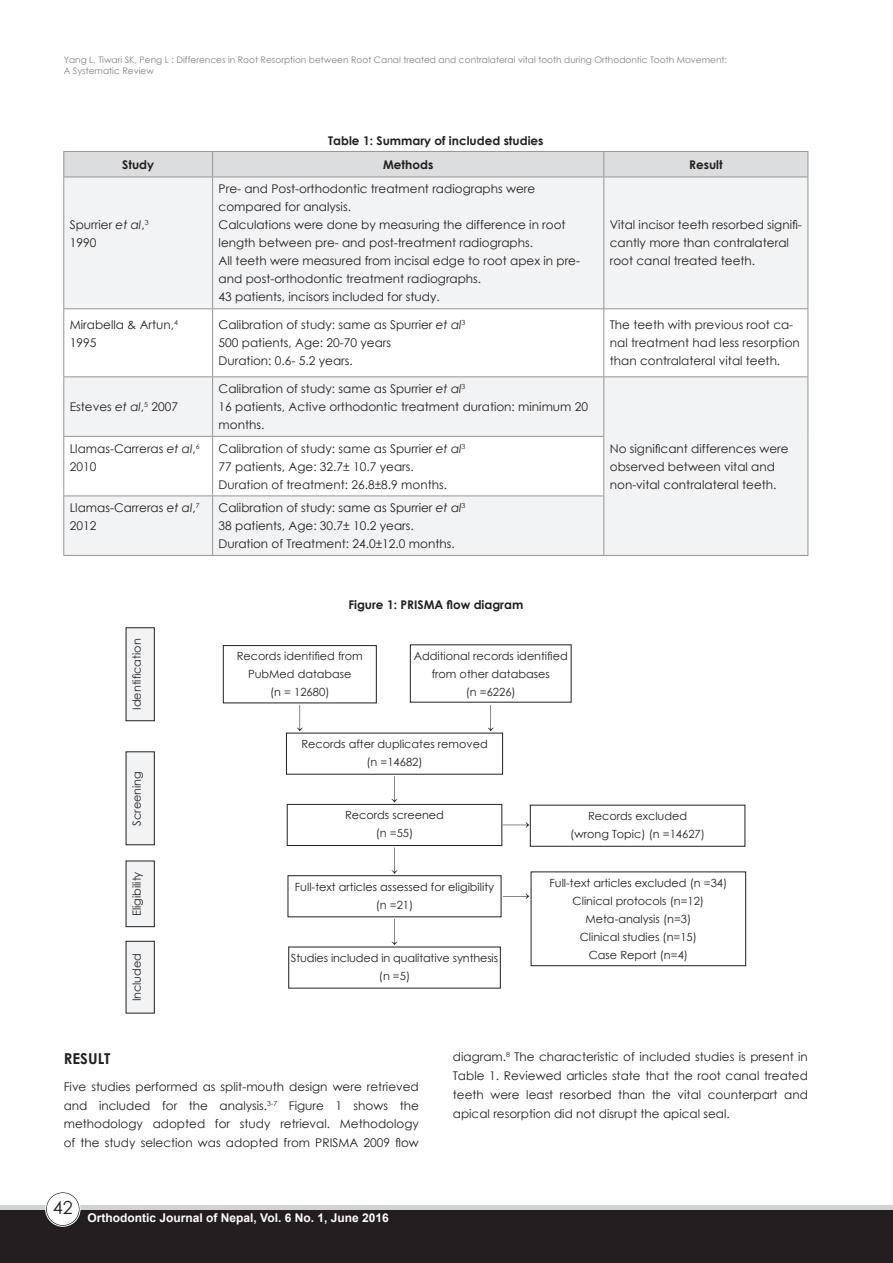
<style>
.page{position:relative;width:893px;height:1263px;background:#fff}
.page>*{position:absolute;margin:0;border:0;box-sizing:border-box;transform-origin:0 0}
.t1{font:18px "Century Gothic";color:#231f20}
.t2{font:700 15px "Century Gothic";color:#231f20}
.t3{font:12px/18px "Century Gothic";color:#231f20}
.t4{font:700 12px "Century Gothic";color:#231f20}
.t5{font:700 12px "Arial";color:#fff}
.t6{font:11.25px/18px "Century Gothic";color:#231f20;text-align:center}
.t7{font:9px/10.8px "Century Gothic";color:#808285}
.s1{font-style:italic}
</style>
<div class="page">
<div style="left:0;top:1205px;width:893px;height:58px;background:linear-gradient(to right,#d1d2d4,#d1d2d4)"></div>
<div style="left:0;top:1211px;width:893px;height:52px;background:#231f20"></div>
<div style="left:46px;top:1192px;width:33px;height:33px;background:#fff;border-radius:50%"></div>
<div style="left:46px;top:1192px;width:34px;height:34px;border:1px solid #231f20;border-radius:50%"></div>
<div style="left:45px;top:1191px;width:35px;height:36px;border:1px solid #fff;border-radius:50%"></div>
<svg style="left:64px;top:178px;width:743px;height:377px;fill:#f2f3f4"></svg>
<svg style="left:63px;top:151px;width:745px;height:26px;background:#d7d8da"></svg>
<hr style="left:63px;top:177px;width:150px;height:1px;background:#939598">
<hr style="left:63px;top:177px;width:1px;height:131px;background:#939598">
<hr style="left:213px;top:177px;width:391px;height:1px;background:#939598">
<hr style="left:212px;top:177px;width:1px;height:131px;background:#939598">
<hr style="left:604px;top:177px;width:204px;height:1px;background:#939598">
<hr style="left:603px;top:177px;width:1px;height:131px;background:#939598">
<hr style="left:807px;top:177px;width:1px;height:131px;background:#939598">
<hr style="left:63px;top:308px;width:150px;height:1px;background:#939598">
<hr style="left:63px;top:309px;width:1px;height:67px;background:#939598">
<hr style="left:213px;top:308px;width:391px;height:1px;background:#939598">
<hr style="left:212px;top:309px;width:1px;height:67px;background:#939598">
<hr style="left:604px;top:308px;width:204px;height:1px;background:#939598">
<hr style="left:603px;top:309px;width:1px;height:67px;background:#939598">
<hr style="left:807px;top:309px;width:1px;height:67px;background:#939598">
<hr style="left:63px;top:376px;width:150px;height:1px;background:#939598">
<hr style="left:63px;top:377px;width:1px;height:59px;background:#939598">
<hr style="left:213px;top:376px;width:391px;height:1px;background:#939598">
<hr style="left:212px;top:377px;width:1px;height:59px;background:#939598">
<hr style="left:604px;top:376px;width:204px;height:1px;background:#939598">
<hr style="left:603px;top:377px;width:1px;height:59px;background:#939598">
<hr style="left:807px;top:377px;width:1px;height:59px;background:#939598">
<hr style="left:63px;top:436px;width:150px;height:1px;background:#939598">
<hr style="left:63px;top:437px;width:1px;height:58px;background:#939598">
<hr style="left:213px;top:436px;width:391px;height:1px;background:#939598">
<hr style="left:212px;top:437px;width:1px;height:58px;background:#939598">
<hr style="left:603px;top:437px;width:1px;height:58px;background:#939598">
<hr style="left:807px;top:436px;width:1px;height:60px;background:#939598">
<hr style="left:63px;top:495px;width:150px;height:1px;background:#939598">
<hr style="left:63px;top:496px;width:1px;height:59px;background:#939598">
<hr style="left:213px;top:495px;width:391px;height:1px;background:#939598">
<hr style="left:212px;top:496px;width:1px;height:59px;background:#939598">
<hr style="left:603px;top:496px;width:1px;height:59px;background:#939598">
<hr style="left:807px;top:496px;width:1px;height:59px;background:#939598">
<hr style="left:63px;top:555px;width:150px;height:1px;background:#939598">
<hr style="left:213px;top:555px;width:391px;height:1px;background:#939598">
<hr style="left:604px;top:555px;width:204px;height:1px;background:#939598">
<div style="left:223px;top:645px;width:154px;height:58px;border:1px solid #231f20"></div>
<div style="left:126px;top:628px;width:28px;height:93px;background:#f2f3f4"></div>
<div style="left:126px;top:627px;width:29px;height:94px;border:1px solid #231f20"></div>
<div style="left:126px;top:752px;width:28px;height:93px;background:#f2f3f4"></div>
<div style="left:126px;top:751px;width:29px;height:94px;border:1px solid #231f20"></div>
<div style="left:126px;top:861px;width:28px;height:66px;background:#f2f3f4"></div>
<div style="left:126px;top:861px;width:29px;height:66px;border:1px solid #231f20"></div>
<div style="left:126px;top:941px;width:28px;height:72px;background:#f2f3f4"></div>
<div style="left:126px;top:941px;width:29px;height:72px;border:1px solid #231f20"></div>
<div style="left:287px;top:804px;width:215px;height:42px;border:1px solid #231f20"></div>
<div style="left:530px;top:805px;width:215px;height:42px;border:1px solid #231f20"></div>
<div style="left:531px;top:871px;width:215px;height:95px;border:1px solid #231f20"></div>
<div style="left:288px;top:875px;width:213px;height:42px;border:1px solid #231f20"></div>
<svg style="left:297px;top:705px;width:6px;height:26px"></svg>
<svg style="left:488px;top:705px;width:6px;height:26px"></svg>
<svg style="left:392px;top:776px;width:5px;height:26px"></svg>
<svg style="left:392px;top:847px;width:5px;height:27px"></svg>
<svg style="left:503px;top:822px;width:26px;height:6px"></svg>
<svg style="left:503px;top:893px;width:26px;height:6px"></svg>
<svg style="left:392px;top:919px;width:5px;height:26px"></svg>
<p class="t7" style="left:64px;top:54px;width:665px">Yang L, Tiwari SK, Peng L : Differences in Root Resorption between Root Canal treated and contralateral vital tooth during Orthodontic Tooth Movement:<br>A Systematic Review</p>
<p class="t4" style="left:328px;top:132px;width:217px">Table 1: Summary of included studies</p>
<p class="t4" style="left:122px;top:155px;width:33px">Study</p>
<p class="t4" style="left:383px;top:155px;width:52px">Methods</p>
<p class="t4" style="left:689px;top:155px;width:35px">Result</p>
<p class="t3" style="left:70px;top:216px;width:80px">Spurrier <span class="s1">et al</span>,<sup>3</sup></p>
<p class="t3" style="left:70px;top:234px;width:28px">1990</p>
<p class="t3" style="left:70px;top:316px;width:110px">Mirabella &amp; Artun,<sup>4</sup></p>
<p class="t3" style="left:70px;top:334px;width:28px">1995</p>
<p class="t3" style="left:70px;top:398px;width:110px">Esteves <span class="s1">et al</span>,<sup>5</sup> 2007</p>
<p class="t3" style="left:70px;top:439px;width:131px">Llamas-Carreras <span class="s1">et al</span>,<sup>6</sup></p>
<p class="t3" style="left:70px;top:457px;width:28px">2010</p>
<p class="t3" style="left:70px;top:499px;width:131px">Llamas-Carreras <span class="s1">et al</span>,<sup>7</sup></p>
<p class="t3" style="left:70px;top:517px;width:28px">2012</p>
<p class="t3" style="left:219px;top:180px;width:318px">Pre- and Post-orthodontic treatment radiographs were compared for analysis.</p>
<p class="t3" style="left:219px;top:216px;width:349px">Calculations were done by measuring the difference in root length between pre- and post-treatment radiographs.</p>
<p class="t3" style="left:219px;top:252px;width:363px">All teeth were measured from incisal edge to root apex in pre&shy;and post-orthodontic treatment radiographs.</p>
<p class="t3" style="left:219px;top:288px;width:223px">43 patients, incisors included for study.</p>
<p class="t3" style="left:219px;top:316px;width:248px">Calibration of study: same as Spurrier <span class="s1">et al</span><sup>3</sup></p>
<p class="t3" style="left:219px;top:334px;width:174px">500 patients, Age: 20-70 years</p>
<p class="t3" style="left:219px;top:352px;width:136px">Duration: 0.6- 5.2 years.</p>
<p class="t3" style="left:219px;top:380px;width:248px">Calibration of study: same as Spurrier <span class="s1">et al</span><sup>3</sup></p>
<p class="t3" style="left:219px;top:398px;width:371px">16 patients, Active orthodontic treatment duration: minimum 20 months.</p>
<p class="t3" style="left:219px;top:439px;width:248px">Calibration of study: same as Spurrier <span class="s1">et al</span><sup>3</sup></p>
<p class="t3" style="left:219px;top:457px;width:197px">77 patients, Age: 32.7± 10.7 years.</p>
<p class="t3" style="left:219px;top:475px;width:230px">Duration of treatment: 26.8±8.9 months.</p>
<p class="t3" style="left:219px;top:499px;width:248px">Calibration of study: same as Spurrier <span class="s1">et al</span><sup>3</sup></p>
<p class="t3" style="left:219px;top:517px;width:197px">38 patients, Age: 30.7± 10.2 years.</p>
<p class="t3" style="left:219px;top:535px;width:238px">Duration of Treatment: 24.0±12.0 months.</p>
<p class="t3" style="left:610px;top:216px;width:194px">Vital incisor teeth resorbed signifi&shy;cantly more than contralateral root canal treated teeth.</p>
<p class="t3" style="left:610px;top:316px;width:192px">The teeth with previous root ca&shy;nal treatment had less resorption than contralateral vital teeth.</p>
<p class="t3" style="left:610px;top:439px;width:180px">No significant differences were observed between vital and non-vital contralateral teeth.</p>
<p class="t6" style="left:128px;top:710px;width:73px;rotate:-90deg">Identification</p>
<p class="t6" style="left:128px;top:825px;width:56px;rotate:-90deg">Screening</p>
<p class="t6" style="left:128px;top:916px;width:46px;rotate:-90deg">Eligibility</p>
<p class="t6" style="left:128px;top:1001px;width:50px;rotate:-90deg">Included</p>
<p class="t4" style="left:348px;top:595px;width:176px">Figure 1: PRISMA flow diagram</p>
<p class="t6" style="left:237px;top:647px;width:128px">Records identified from<br>PubMed database</p>
<p class="t6" style="left:270px;top:683px;width:61px">(n = 12680)</p>
<p class="t6" style="left:414px;top:646px;width:155px">Additional records identified from other databases</p>
<p class="t6" style="left:466px;top:682px;width:52px">(n =6226)</p>
<p class="t6" style="left:301px;top:735px;width:188px">Records after duplicates removed</p>
<p class="t6" style="left:366px;top:753px;width:58px">(n =14682)</p>
<p class="t6" style="left:345px;top:806px;width:100px">Records screened</p>
<p class="t6" style="left:376px;top:824px;width:39px">(n =55)</p>
<p class="t6" style="left:295px;top:877px;width:201px">Full-text articles assessed for eligibility</p>
<p class="t6" style="left:376px;top:895px;width:39px">(n =21)</p>
<p class="t6" style="left:291px;top:948px;width:209px">Studies included in qualitative synthesis</p>
<p class="t6" style="left:379px;top:966px;width:33px">(n =5)</p>
<p class="t6" style="left:570px;top:807px;width:136px">Records excluded (wrong Topic) (n =14627)</p>
<p class="t6" style="left:549px;top:873px;width:179px">Full-text articles excluded (n =34)</p>
<p class="t6" style="left:573px;top:891px;width:133px">Clinical protocols (n=12)</p>
<p class="t6" style="left:585px;top:909px;width:107px">Meta-analysis (n=3)</p>
<p class="t6" style="left:580px;top:927px;width:119px">Clinical studies (n=15)</p>
<p class="t6" style="left:589px;top:945px;width:101px">Case Report (n=4)</p>
<p class="t2" style="left:64px;top:1047px;width:48px">RESULT</p>
<p class="t3" style="left:64px;top:1077px;width:357px;line-height:18.8px;text-align:justify">Five studies performed as split-mouth design were retrieved and included for the analysis.<sup>3-7</sup> Figure 1 shows the methodology adopted for study retrieval. Methodology of the study selection was adopted from PRISMA 2009 flow</p>
<p class="t1" style="left:53px;top:1195px;width:21px">42</p>
<p class="t5" style="left:88px;top:1209px;width:303px">Orthodontic Journal of Nepal, Vol. 6 No. 1, June 2016</p>
<p class="t3" style="left:453px;top:1047px;width:357px;line-height:18.8px;text-align:justify">diagram.<sup>8</sup> The characteristic of included studies is present in Table 1. Reviewed articles state that the root canal treated teeth were least resorbed than the vital counterpart and apical resorption did not disrupt the apical seal.</p>
</div>
